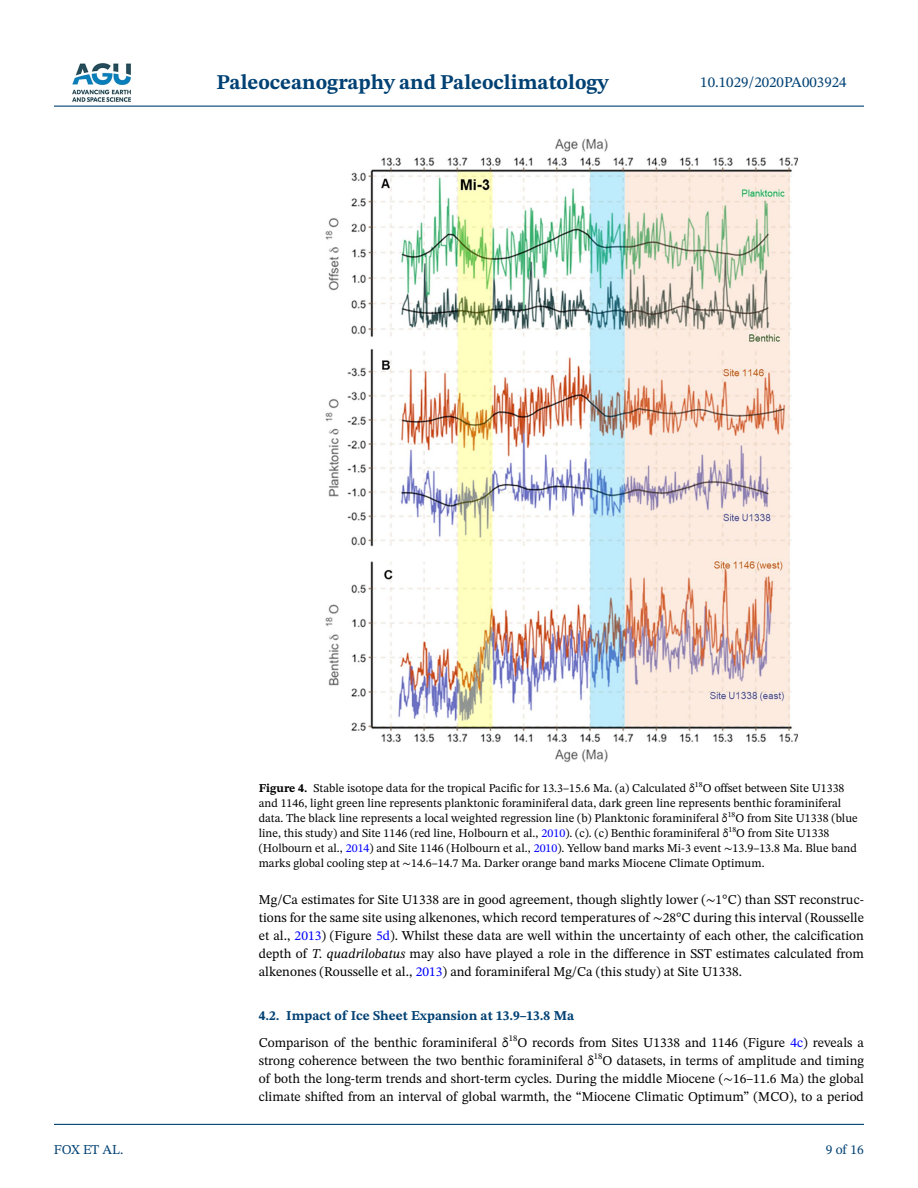
<style>
.page{position:relative;width:918px;height:1188px;background:#fff}
.page>*{position:absolute;margin:0;border:0;box-sizing:border-box;transform-origin:0 0}
.t1{font:700 21px "STIX Two Text";color:#004174}
.t2{font:15px "STIX Two Text";color:#004174}
.t3{font:13.5px/18px "STIX Two Text";color:#000;text-align:justify}
.t4{font:13.5px "STIX Two Text";letter-spacing:-.005em;color:#004174}
.t5{font:12px/15px "STIX Two Text";color:#000}
.t6{font:7.8px "STIX Two Text";color:#000}
.s1{font-weight:700}
.s2{color:#00f}
.s3{font-family:"STIX Two Math"}
.s4{font-style:italic}
.s5{font-weight:700;color:#004174}
</style>
<div class="page">
<hr style="left:54px;top:106px;width:810px;height:1px;background:#004174">
<hr style="left:54px;top:1124px;width:810px;height:1px;background:#004174">
<img style="left:72px;top:63px;width:59px;height:39px">
<img style="left:325px;top:138px;width:473px;height:625px">
<h1 class="t1" style="left:217px;top:67px;width:394px">Paleoceanography and Paleoclimatology</h1>
<p class="t2" style="left:700px;top:72px;width:148px">10.1029/2020PA003924</p>
<p class="t4" style="left:54px;top:1140px;width:71px">FOX ET AL.</p>
<p class="t5" style="left:259px;top:780px;width:438px"><span class="s1">Figure 4.</span> Stable isotope data for the tropical Pacific for 13.3–15.6 Ma. (a) Calculated δ</p>
<p class="t6" style="left:695px;top:778px;width:9px">18</p>
<p class="t5" style="left:259px;top:780px;width:587px;text-indent:444px">O offset between Site U1338 and 1146, light green line represents planktonic foraminiferal data, dark green line represents benthic foraminiferal data. The black line represents a local weighted regression line (b) Planktonic foraminiferal δ</p>
<p class="t6" style="left:728px;top:808px;width:9px">18</p>
<p class="t5" style="left:735px;top:810px;width:124px">O from Site U1338 (blue</p>
<p class="t5" style="left:259px;top:825px;width:471px">line, this study) and Site 1146 (red line, Holbourn et al., <span class="s2">2010</span>). (c). (c) Benthic foraminiferal δ</p>
<p class="t6" style="left:729px;top:823px;width:9px">18</p>
<p class="t5" style="left:259px;top:825px;width:600px;text-indent:477px">O from Site U1338 (Holbourn et al., <span class="s2">2014</span>) and Site 1146 (Holbourn et al., <span class="s2">2010</span>). Yellow band marks Mi-3 event <span class="s3">∼</span>13.9–13.8 Ma. Blue band marks global cooling step at <span class="s3">∼</span>14.6–14.7 Ma. Darker orange band marks Miocene Climate Optimum.</p>
<p class="t3" style="left:259px;top:891px;width:607px">Mg/Ca estimates for Site U1338 are in good agreement, though slightly lower (<span class="s3">∼</span>1°C) than SST reconstruc&shy;tions for the same site using alkenones, which record temperatures of <span class="s3">∼</span>28°C during this interval (Rousselle et al., <span class="s2">2013</span>) (Figure <span class="s2">5d</span>). Whilst these data are well within the uncertainty of each other, the calcification depth of <span class="s4">T. quadrilobatus</span> may also have played a role in the difference in SST estimates calculated from alkenones (Rousselle et al., <span class="s2">2013</span>) and foraminiferal Mg/Ca (this study) at Site U1338.</p>
<p class="t3" style="left:259px;top:1002px;width:607px;line-height:27px"><span class="s5">4.2. Impact of Ice Sheet Expansion at 13.9–13.8 Ma<br></span>Comparison of the benthic foraminiferal δ<sup>18</sup>O records from Sites U1338 and 1146 (Figure <span class="s2">4c</span>) reveals a</p>
<p class="t3" style="left:259px;top:1051px;width:607px">strong coherence between the two benthic foraminiferal δ<sup>18</sup>O datasets, in terms of amplitude and timing of both the long-term trends and short-term cycles. During the middle Miocene (<span class="s3">∼</span>16–11.6 Ma) the global climate shifted from an interval of global warmth, the “Miocene Climatic Optimum” (MCO), to a period</p>
<p class="t4" style="left:826px;top:1140px;width:40px">9 of 16</p>
</div>
